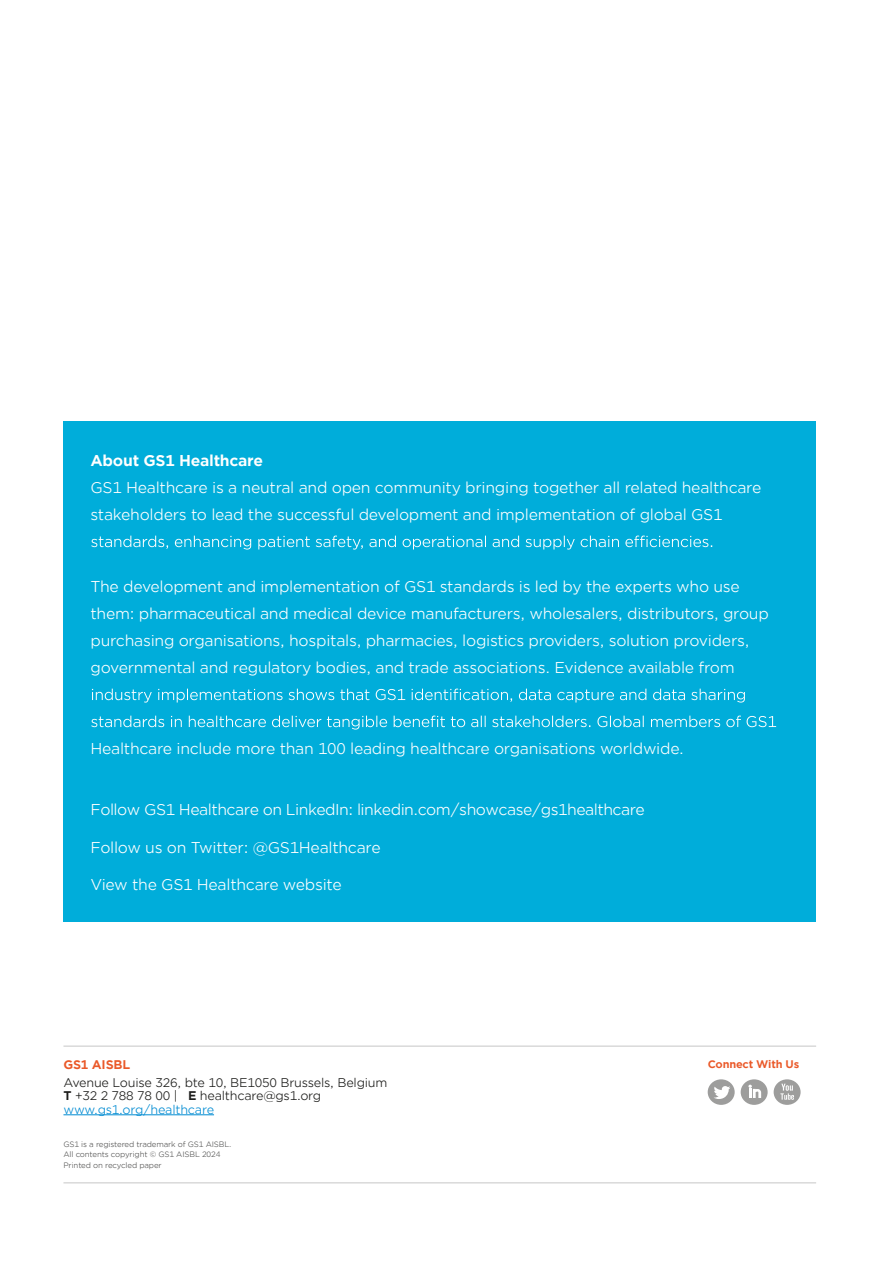
<style>
.page{position:relative;width:893px;height:1263px;background:#fff}
.page>*{position:absolute;margin:0;border:0;box-sizing:border-box;transform-origin:0 0}
.t1{font:15px/27px "Gotham Office";letter-spacing:-.02em;color:#fff}
.t2{font:700 15px "Gotham Office";letter-spacing:-.02em;color:#fff}
.t3{font:12px/13.5px "Gotham Office";letter-spacing:-.02em;color:#1d1d1b}
.t4{font:700 12px "Gotham Office";letter-spacing:-.02em;color:#ea5929}
.t5{font:700 10.5px "Gotham Office";letter-spacing:-.02em;color:#ea5929}
.t6{font:7.5px/10.5px "Gotham Office";letter-spacing:-.02em;color:#575756}
.s1{font-weight:700}
.s2{color:#008bd2}
</style>
<div class="page">
<hr style="left:63px;top:1114px;width:151px;height:1px;background:#008bd2">
<hr style="left:63px;top:1046px;width:753px;height:1px;background:#c6c6c6">
<div style="left:708px;top:1079px;width:27px;height:26px;background:#9d9d9c;border-radius:50%"></div>
<svg style="left:714px;top:1086px;width:16px;height:13px"></svg>
<div style="left:741px;top:1079px;width:27px;height:26px;background:#9d9d9c;border-radius:50%"></div>
<svg style="left:748px;top:1085px;width:13px;height:13px"></svg>
<div style="left:774px;top:1079px;width:27px;height:26px;background:#9d9d9c;border-radius:50%"></div>
<svg style="left:780px;top:1084px;width:14px;height:16px"></svg>
<hr style="left:63px;top:1182px;width:753px;height:1px;background:#c6c6c6">
<div style="left:63px;top:421px;width:753px;height:500px;background:#00adda"></div>
<svg style="left:91px;top:536px;width:621px;height:13px"></svg>
<svg style="left:92px;top:689px;width:653px;height:13px"></svg>
<svg style="left:91px;top:716px;width:685px;height:13px"></svg>
<p class="t2" style="left:90px;top:450px;width:174px">About GS1 Healthcare</p>
<p class="t1" style="left:90px;top:474px;width:672px">GS1 Healthcare is a neutral and open community bringing together all related healthcare stakeholders to lead the successful development and implementation of global GS1</p>
<p class="t1" style="left:90px;top:573px;width:680px">The development and implementation of GS1 standards is led by the experts who use them: pharmaceutical and medical device manufacturers, wholesalers, distributors, group purchasing organisations, hospitals, pharmacies, logistics providers, solution providers, governmental and regulatory bodies, and trade associations. Evidence available from</p>
<p class="t1" style="left:90px;top:735px;width:595px">Healthcare include more than 100 leading healthcare organisations worldwide.</p>
<p class="t1" style="left:90px;top:796px;width:556px">Follow GS1 Healthcare on LinkedIn: linkedin.com/showcase/gs1healthcare</p>
<p class="t1" style="left:90px;top:833px;width:292px">Follow us on Twitter: @GS1Healthcare</p>
<p class="t1" style="left:90px;top:871px;width:253px">View the GS1 Healthcare website</p>
<p class="t4" style="left:63px;top:1056px;width:68px">GS1 AISBL</p>
<p class="t3" style="left:63px;top:1075px;width:325px">Avenue Louise 326, bte 10, BE1050 Brussels, Belgium<br><span class="s1">T</span> +32 2 788 78 00 | <span class="s1">E</span> healthcare@gs1.org <span class="s2">www.gs1.org/healthcare</span></p>
<p class="t6" style="left:63px;top:1138px;width:170px">GS1 is a registered trademark of GS1 AISBL.<br>All contents copyright © GS1 AISBL 2024<br>Printed on recycled paper</p>
<p class="t5" style="left:708px;top:1057px;width:93px">Connect With Us</p>
</div>
